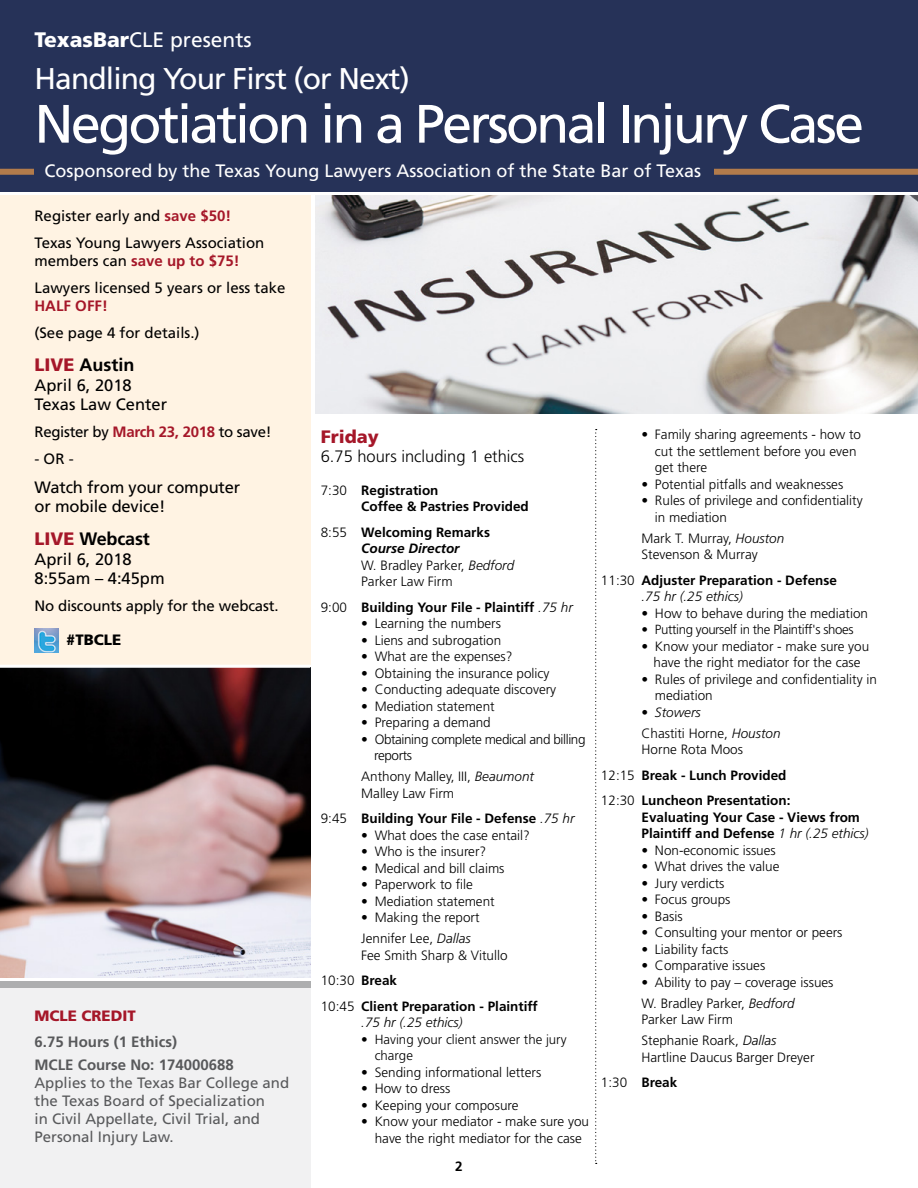
<style>
.page{position:relative;width:918px;height:1188px;background:#fff}
.page>*{position:absolute;margin:0;border:0;box-sizing:border-box;transform-origin:0 0}
.t1{font:54px "Frutiger LT Std";letter-spacing:-.05em;color:#fff}
.t2{font:30px "Frutiger LT Std";letter-spacing:-.03em;color:#fff}
.t3{font:21px "Frutiger LT Std";color:#fff}
.t4{font:18px "Frutiger LT Std";color:#fff}
.t5{font:700 18px "Frutiger LT Std";letter-spacing:-.01em;color:#000}
.t6{font:900 18px "Frutiger LT Std";color:#a51729}
.t7{font:16.5px/19.5px "Frutiger LT Std";color:#000}
.t8{font:300 16.5px "Frutiger LT Std";color:#000}
.t9{font:15px/27px "Frutiger LT Std";color:#000}
.t10{font:15px/18px "Frutiger LT Std";color:#58595b}
.t11{font:700 15px/22.5px "Frutiger LT Std";color:#58595b}
.t12{font:15px "Frutiger LT Std";letter-spacing:-.02em;color:#000}
.t13{font:900 15px "Frutiger LT Std";color:#a51729}
.t14{font:700 15px "Frutiger LT Std";color:#a51729}
.t15{font:900 15px "Frutiger LT Std";color:#000}
.t16{font:300 13.5px/16.5px "Frutiger LT Std";color:#000}
.t17{font:700 13.5px/25.5px "Frutiger LT Std";color:#000}
.t18{font:300 13.5px/16.5px "Frutiger LT Std";letter-spacing:-.03em;color:#000}
.t19{font:italic 300 13.5px "Frutiger LT Std";color:#000}
.t20{font:300 13.2px/16.5px "Frutiger LT Std";letter-spacing:-.015em;color:#000}
.s1{font-weight:900}
.s2{font-weight:700;color:#a51729}
.s3{font-weight:900;color:#a51729}
.s4{font-weight:300}
.s5{font-weight:700}
.s6{font-weight:700;font-style:italic}
.s7{font-style:italic}
.s8{font-weight:300;font-style:italic}
</style>
<div class="page">
<img style="left:0;top:668px;width:310px;height:310px">
<div style="left:0;top:0;width:918px;height:192px;background:#263258"></div>
<div style="left:0;top:195px;width:310px;height:470px;background:#fff3e3"></div>
<div style="left:0;top:981px;width:310px;height:7px;background:#adaeaf"></div>
<div style="left:0;top:988px;width:310px;height:200px;background:#f1f1f2"></div>
<svg style="left:595px;top:429px;width:2px;height:735px"></svg>
<img style="left:316px;top:195px;width:602px;height:218px">
<div style="left:0;top:169px;width:918px;height:6px;background:#b27b4b"></div>
<img style="left:34px;top:629px;width:24px;height:24px">
<div style="left:34px;top:164px;width:680px;height:19px;background:#263258"></div>
<h3 class="t3" style="left:34px;top:28px;width:219px"><span class="s1">TexasBar</span>CLE presents</h3>
<h2 class="t2" style="left:34px;top:61px;width:377px">Handling Your First (or Next)</h2>
<h1 class="t1" style="left:34px;top:92px;width:831px">Negotiation in a Personal Injury Case</h1>
<h3 class="t4" style="left:45px;top:161px;width:658px">Cosponsored by the Texas Young Lawyers Association of the State Bar of Texas</h3>
<p class="t9" style="left:34px;top:203px;width:231px">Register early and <span class="s2">save $50!<br></span>Texas Young Lawyers Association</p>
<p class="t9" style="left:34px;top:248px;width:252px">members can <span class="s2">save up to $75!<br></span>Lawyers licensed 5 years or less take</p>
<p class="t14" style="left:34px;top:297px;width:75px">HALF OFF!</p>
<p class="t9" style="left:34px;top:320px;width:167px">(See page 4 for details.)</p>
<h3 class="t5" style="left:34px;top:354px;width:102px"><span class="s3">LIVE</span> Austin</h3>
<p class="t7" style="left:34px;top:375px;width:134px">April 6, 2018<br>Texas Law Center</p>
<p class="t12" style="left:34px;top:423px;width:239px">Register by <span class="s2">March 23, 2018</span> to save!</p>
<p class="t9" style="left:34px;top:446px;width:41px">- OR -</p>
<p class="t7" style="left:34px;top:477px;width:207px">Watch from your computer or mobile device!</p>
<h3 class="t5" style="left:34px;top:528px;width:117px"><span class="s3">LIVE</span> Webcast</h3>
<p class="t7" style="left:34px;top:549px;width:132px">April 6, 2018<br>8:55am – 4:45pm</p>
<p class="t9" style="left:34px;top:593px;width:246px">No discounts apply for the webcast.</p>
<p class="t15" style="left:66px;top:630px;width:57px">#TBCLE</p>
<p class="t13" style="left:34px;top:1006px;width:103px">MCLE CREDIT</p>
<p class="t11" style="left:34px;top:1031px;width:201px">6.75 Hours (1 Ethics)<br>MCLE Course No: 174000688</p>
<p class="t10" style="left:34px;top:1073px;width:256px">Applies to the Texas Bar College and the Texas Board of Specialization<br>in Civil Appellate, Civil Trial, and<br>Personal Injury Law.</p>
<h3 class="t6" style="left:321px;top:425px;width:60px">Friday</h3>
<p class="t8" style="left:321px;top:447px;width:205px">6.75 hours including 1 ethics</p>
<p class="t17" style="left:361px;top:482px;width:169px;line-height:16.5px;text-indent:-40px"><span class="s4">7:30</span> Registration<br>Coffee &amp; Pastries Provided</p>
<p class="t16" style="left:361px;top:524px;width:155px;text-indent:-40px">8:55 <span class="s5">Welcoming Remarks<br></span><span class="s6">Course Director<br></span>W. Bradley Parker, <span class="s7">Bedford<br></span>Parker Law Firm</p>
<p class="t17" style="left:321px;top:595px;width:254px"><span class="s4">9:00</span> Building Your File - Plaintiff <span class="s8">.75 hr</span></p>
<p class="t16" style="left:361px;top:616px;width:141px">• Learning the numbers</p>
<p class="t16" style="left:361px;top:632px;width:142px">• Liens and subrogation</p>
<p class="t16" style="left:361px;top:649px;width:153px">• What are the expenses?</p>
<p class="t16" style="left:361px;top:665px;width:190px">• Obtaining the insurance policy</p>
<p class="t16" style="left:361px;top:682px;width:197px">• Conducting adequate discovery</p>
<p class="t16" style="left:361px;top:698px;width:135px">• Mediation statement</p>
<p class="t16" style="left:361px;top:715px;width:131px">• Preparing a demand</p>
<p class="t18" style="left:374px;top:731px;width:213px;text-indent:-13px">• Obtaining complete medical and billing reports</p>
<p class="t16" style="left:361px;top:769px;width:174px">Anthony Malley, III, <span class="s7">Beaumont<br></span>Malley Law Firm</p>
<p class="t17" style="left:321px;top:806px;width:255px"><span class="s4">9:45</span> Building Your File - Defense <span class="s8">.75 hr</span></p>
<p class="t16" style="left:361px;top:827px;width:170px">• What does the case entail?</p>
<p class="t16" style="left:361px;top:844px;width:127px">• Who is the insurer?</p>
<p class="t16" style="left:361px;top:860px;width:145px">• Medical and bill claims</p>
<p class="t16" style="left:361px;top:877px;width:113px">• Paperwork to file</p>
<p class="t16" style="left:361px;top:893px;width:135px">• Mediation statement</p>
<p class="t16" style="left:361px;top:907px;width:120px;line-height:21px">• Making the report<br>Jennifer Lee, <span class="s7">Dallas</span></p>
<p class="t17" style="left:321px;top:943px;width:219px;text-indent:40px"><span class="s4">Fee Smith Sharp &amp; Vitullo<br>10:30</span> Break<br><span class="s4">10:45</span> Client Preparation - Plaintiff</p>
<p class="t19" style="left:361px;top:1015px;width:103px">.75 hr (.25 ethics)</p>
<p class="t20" style="left:375px;top:1031px;width:193px;text-indent:-13px">• Having your client answer the jury charge</p>
<p class="t16" style="left:361px;top:1064px;width:182px">• Sending informational letters</p>
<p class="t16" style="left:361px;top:1081px;width:91px">• How to dress</p>
<p class="t16" style="left:361px;top:1097px;width:159px">• Keeping your composure</p>
<p class="t16" style="left:361px;top:1114px;width:229px;text-align:center">• Know your mediator - make sure you have the right mediator for the case</p>
<p class="t17" style="left:455px;top:1154px;width:9px">2</p>
<p class="t16" style="left:655px;top:426px;width:208px;text-indent:-14px">• Family sharing agreements - how to cut the settlement before you even get there</p>
<p class="t16" style="left:641px;top:476px;width:203px">• Potential pitfalls and weaknesses</p>
<p class="t16" style="left:655px;top:492px;width:209px;text-indent:-14px">• Rules of privilege and confidentiality in mediation</p>
<p class="t16" style="left:641px;top:530px;width:144px">Mark T. Murray, <span class="s7">Houston<br></span>Stevenson &amp; Murray</p>
<p class="t17" style="left:641px;top:572px;width:197px;line-height:16.5px;text-indent:-40px"><span class="s4">11:30</span> Adjuster Preparation - Defense <span class="s8">.75 hr (.25 ethics)</span></p>
<p class="t16" style="left:641px;top:605px;width:228px">• How to behave during the mediation</p>
<p class="t20" style="left:641px;top:622px;width:214px">• Putting yourself in the Plaintiff's shoes</p>
<p class="t16" style="left:641px;top:638px;width:229px;text-align:center">• Know your mediator - make sure you have the right mediator for the case</p>
<p class="t16" style="left:655px;top:671px;width:224px;text-indent:-14px">• Rules of privilege and confidentiality in mediation</p>
<p class="t16" style="left:641px;top:702px;width:141px;line-height:21px">• <span class="s7">Stowers<br></span>Chastiti Horne, <span class="s7">Houston</span></p>
<p class="t17" style="left:601px;top:737px;width:191px;text-align:center"><span class="s4">Horne Rota Moos<br>12:15</span> Break - Lunch Provided<br><span class="s4">12:30</span> Luncheon Presentation:</p>
<p class="t17" style="left:641px;top:809px;width:229px;line-height:16.5px">Evaluating Your Case - Views from<br>Plaintiff and Defense <span class="s8">1 hr (.25 ethics)</span></p>
<p class="t16" style="left:641px;top:842px;width:136px">• Non-economic issues</p>
<p class="t16" style="left:641px;top:858px;width:139px">• What drives the value</p>
<p class="t16" style="left:641px;top:875px;width:84px">• Jury verdicts</p>
<p class="t16" style="left:641px;top:891px;width:91px">• Focus groups</p>
<p class="t16" style="left:641px;top:908px;width:43px">• Basis</p>
<p class="t16" style="left:641px;top:924px;width:203px">• Consulting your mentor or peers</p>
<p class="t16" style="left:641px;top:941px;width:88px">• Liability facts</p>
<p class="t16" style="left:641px;top:957px;width:125px">• Comparative issues</p>
<p class="t16" style="left:641px;top:972px;width:194px;line-height:21px">• Ability to pay – coverage issues<br>W. Bradley Parker, <span class="s7">Bedford</span></p>
<p class="t16" style="left:641px;top:1009px;width:137px;line-height:21px">Parker Law Firm<br>Stephanie Roark, <span class="s7">Dallas</span></p>
<p class="t16" style="left:601px;top:1044px;width:215px;line-height:25.5px;text-indent:40px">Hartline Daucus Barger Dreyer<br>1:30 <span class="s5">Break</span></p>
</div>
